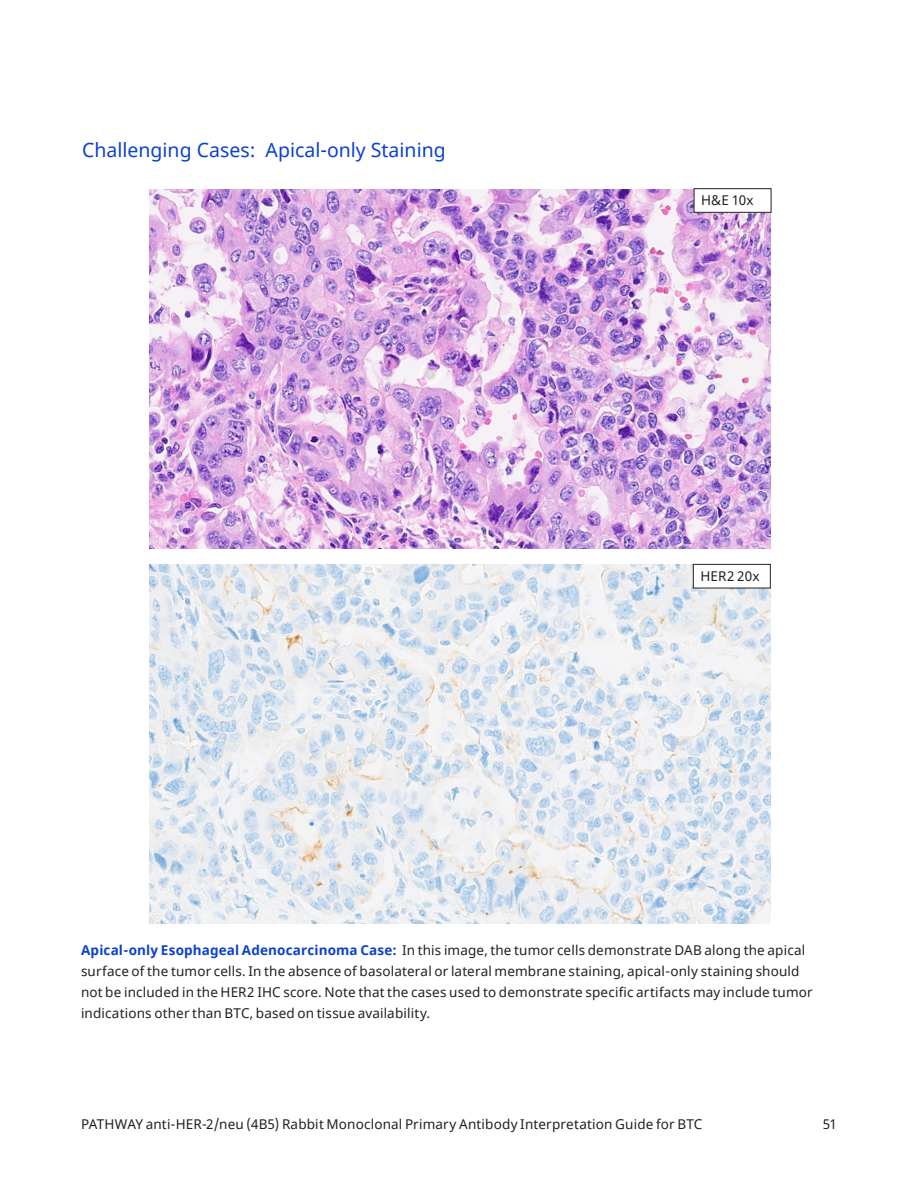
<style>
.page{position:relative;width:918px;height:1188px;background:#fff}
.page>*{position:absolute;margin:0;border:0;box-sizing:border-box;transform-origin:0 0}
.H3-Body_subheader_L3{font:19.5px "Noto Sans";color:#0b41cd}
.Caption_text{font:13.5px/21px "Noto Sans";letter-spacing:.015em;color:#231f20}
.Magnification_box_centered{font:13.5px "Noto Sans";letter-spacing:.01em;color:#231f20}
.s1{font-weight:700;color:#0b41cd}
</style>
<div class="page">
<img style="left:150px;top:564px;width:621px;height:360px">
<div style="left:693px;top:564px;width:77px;height:24px;background:#fff"></div>
<div style="left:693px;top:564px;width:78px;height:24px;border:1px solid #231f20"></div>
<img style="left:150px;top:189px;width:621px;height:360px">
<div style="left:694px;top:189px;width:77px;height:23px;background:#fff"></div>
<div style="left:694px;top:188px;width:77px;height:25px;border:1px solid #231f20"></div>
<p class="H3-Body_subheader_L3" style="left:82px;top:136px;width:365px">Challenging Cases: Apical-only Staining</p>
<p class="Magnification_box_centered" style="left:701px;top:191px;width:54px">H&amp;E 10x</p>
<p class="Magnification_box_centered" style="left:700px;top:567px;width:61px">HER2 20x</p>
<p class="Caption_text" style="left:81px;top:940px;width:733px"><span class="s1">Apical-only Esophageal Adenocarcinoma Case:</span> In this image, the tumor cells demonstrate DAB along the apical surface of the tumor cells. In the absence of basolateral or lateral membrane staining, apical-only staining should not be included in the HER2 IHC score. Note that the cases used to demonstrate specific artifacts may include tumor indications other than BTC, based on tissue availability.</p>
<p class="Caption_text" style="left:81px;top:1114px;width:623px">PATHWAY anti-HER-2/neu (4B5) Rabbit Monoclonal Primary Antibody Interpretation Guide for BTC</p>
<p class="Caption_text" style="left:823px;top:1114px;width:16px">51</p>
</div>
